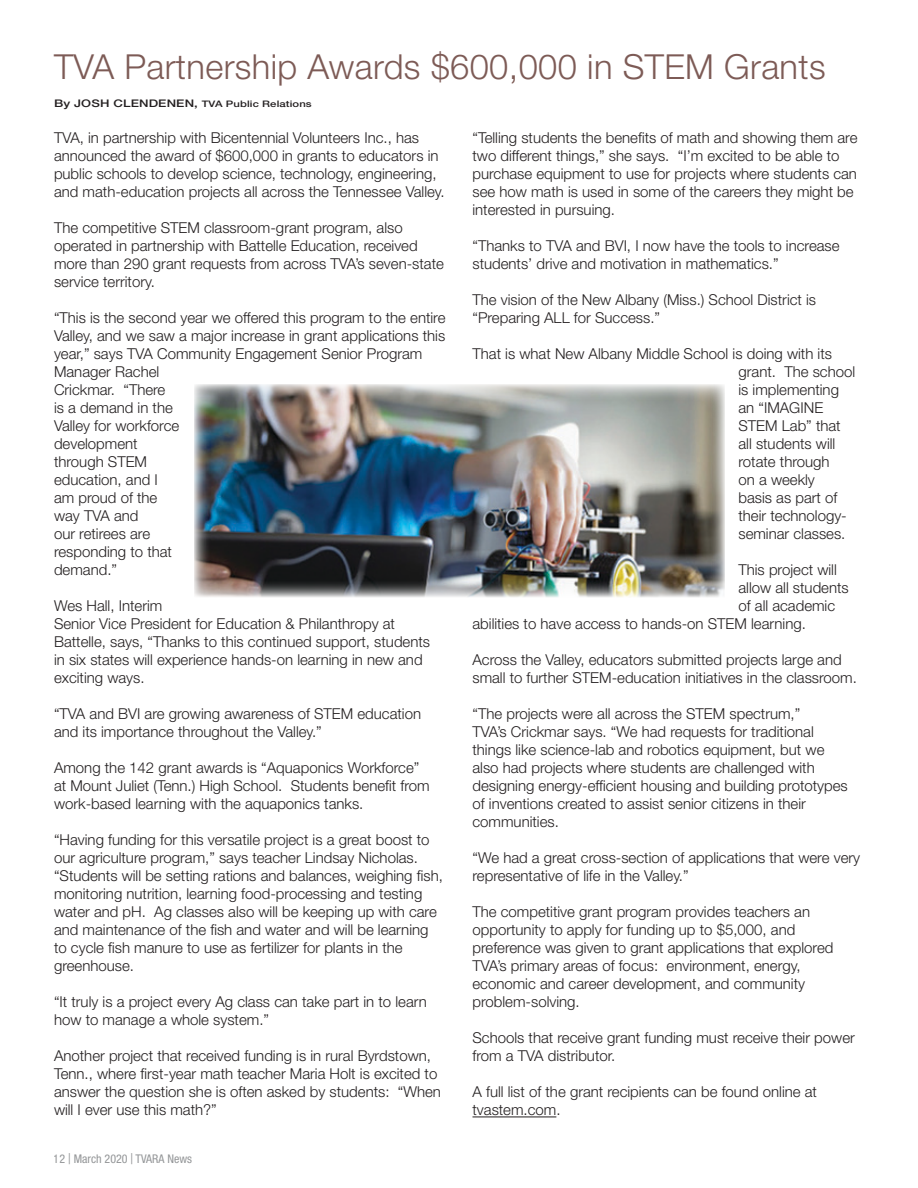
<style>
.page{position:relative;width:918px;height:1188px;background:#fff}
.page>*{position:absolute;margin:0;border:0;box-sizing:border-box;transform-origin:0 0}
.Headline{font:300 34.5px "Helvetica Neue LT Std";letter-spacing:.01em;color:#7d5b56}
.Body_Copy{font:300 15px/18px "Helvetica Neue LT Std";color:#231f20}
.t1{font:condensed 12px "Helvetica Neue LT Std";color:#949698}
.Byline{font:500 9px "Helvetica Neue LT Std";letter-spacing:.01em;color:#231f20;scale:1.25 1}
.s1{font-size:10.5px}
.s2{font-size:15px}
</style>
<div class="page">
<hr style="left:472px;top:1117px;width:84px;height:1px;background:#231f20">
<img style="left:194px;top:384px;width:531px;height:213px">
<p class="Headline" style="left:54px;top:45px;width:773px">TVA Partnership Awards $600,000 in STEM Grants</p>
<p class="Byline" style="left:54px;top:99px;width:208px"><span class="s1">By JOSH CLENDENEN,</span> TVA Public Relations</p>
<p class="Body_Copy" style="left:54px;top:129px;width:392px">TVA, in partnership with Bicentennial Volunteers Inc., has announced the award of $600,000 in grants to educators in public schools to develop science, technology, engineering, and math-education projects all across the Tennessee Valley.</p>
<p class="Body_Copy" style="left:54px;top:219px;width:391px">The competitive STEM classroom-grant program, also operated in partnership with Battelle Education, received more than 290 grant requests from across TVA’s seven-state service territory.</p>
<p class="Body_Copy" style="left:54px;top:309px;width:393px">“This is the second year we offered this program to the entire<br>Valley, and we saw a major increase in grant applications this year,” says TVA Community Engagement Senior Program<br>Manager Rachel<br>Crickmar. “There<br>is a demand in the<br>Valley for workforce<br>development<br>through STEM<br>education, and I<br>am proud of the<br>way TVA and<br>our retirees are<br>responding to that<br>demand.”</p>
<p class="Body_Copy" style="left:54px;top:597px;width:378px">Wes Hall, Interim<br>Senior Vice President for Education &amp; Philanthropy at Battelle, says, “Thanks to this continued support, students in six states will experience hands-on learning in new and exciting ways.</p>
<p class="Body_Copy" style="left:54px;top:705px;width:369px">“TVA and BVI are growing awareness of STEM education and its importance throughout the Valley.”</p>
<p class="Body_Copy" style="left:54px;top:759px;width:377px">Among the 142 grant awards is “Aquaponics Workforce” at Mount Juliet (Tenn.) High School. Students benefit from work-based learning with the aquaponics tanks.</p>
<p class="Body_Copy" style="left:54px;top:831px;width:390px">“Having funding for this versatile project is a great boost to our agriculture program,” says teacher Lindsay Nicholas. “Students will be setting rations and balances, weighing fish, monitoring nutrition, learning food-processing and testing water and pH. Ag classes also will be keeping up with care and maintenance of the fish and water and will be learning to cycle fish manure to use as fertilizer for plants in the greenhouse.</p>
<p class="Body_Copy" style="left:54px;top:993px;width:374px">“It truly is a project every Ag class can take part in to learn how to manage a whole system.”</p>
<p class="Body_Copy" style="left:54px;top:1047px;width:388px">Another project that received funding is in rural Byrdstown, Tenn., where first-year math teacher Maria Holt is excited to answer the question she is often asked by students: “When will I ever use this math?”</p>
<p class="Body_Copy" style="left:472px;top:129px;width:387px">“Telling students the benefits of math and showing them are two different things,” she says. “I’m excited to be able to purchase equipment to use for projects where students can see how math is used in some of the careers they might be interested in pursuing.</p>
<p class="Body_Copy" style="left:472px;top:237px;width:369px">“Thanks to TVA and BVI, I now have the tools to increase students’ drive and motivation in mathematics.”</p>
<p class="Body_Copy" style="left:472px;top:291px;width:345px">The vision of the New Albany (Miss.) School District is “Preparing ALL for Success.”</p>
<p class="Body_Copy" style="left:738px;top:345px;width:118px;text-indent:-266px">That is what New Albany Middle School is doing with its grant. The school is implementing an “IMAGINE<br>STEM Lab” that all students will rotate through<br>on a weekly<br>basis as part of their technology&shy;seminar classes.</p>
<p class="Body_Copy" style="left:738px;top:561px;width:100px">This project will</p>
<p class="Body_Copy" style="left:738px;top:579px;width:112px">allow all students</p>
<p class="Body_Copy" style="left:738px;top:597px;width:98px">of all academic</p>
<p class="Body_Copy" style="left:472px;top:615px;width:335px">abilities to have access to hands-on STEM learning.</p>
<p class="Body_Copy" style="left:472px;top:651px;width:386px">Across the Valley, educators submitted projects large and small to further STEM-education initiatives in the classroom.</p>
<p class="Body_Copy" style="left:472px;top:705px;width:377px">“The projects were all across the STEM spectrum,”<br>TVA’s Crickmar says. “We had requests for traditional things like science-lab and robotics equipment, but we also had projects where students are challenged with designing energy-efficient housing and building prototypes of inventions created to assist senior citizens in their communities.</p>
<p class="Body_Copy" style="left:472px;top:849px;width:389px">“We had a great cross-section of applications that were very representative of life in the Valley.”</p>
<p class="Body_Copy" style="left:472px;top:903px;width:362px">The competitive grant program provides teachers an opportunity to apply for funding up to $5,000, and preference was given to grant applications that explored TVA’s primary areas of focus: environment, energy, economic and career development, and community problem-solving.</p>
<p class="Body_Copy" style="left:472px;top:1029px;width:384px">Schools that receive grant funding must receive their power from a TVA distributor.</p>
<p class="Body_Copy" style="left:472px;top:1083px;width:346px">A full list of the grant recipients can be found online at tvastem.com.</p>
<p class="t1" style="left:54px;top:1151px;width:140px">12 <span class="s2">|</span> March 2020 <span class="s2">|</span> TVARA News</p>
</div>
